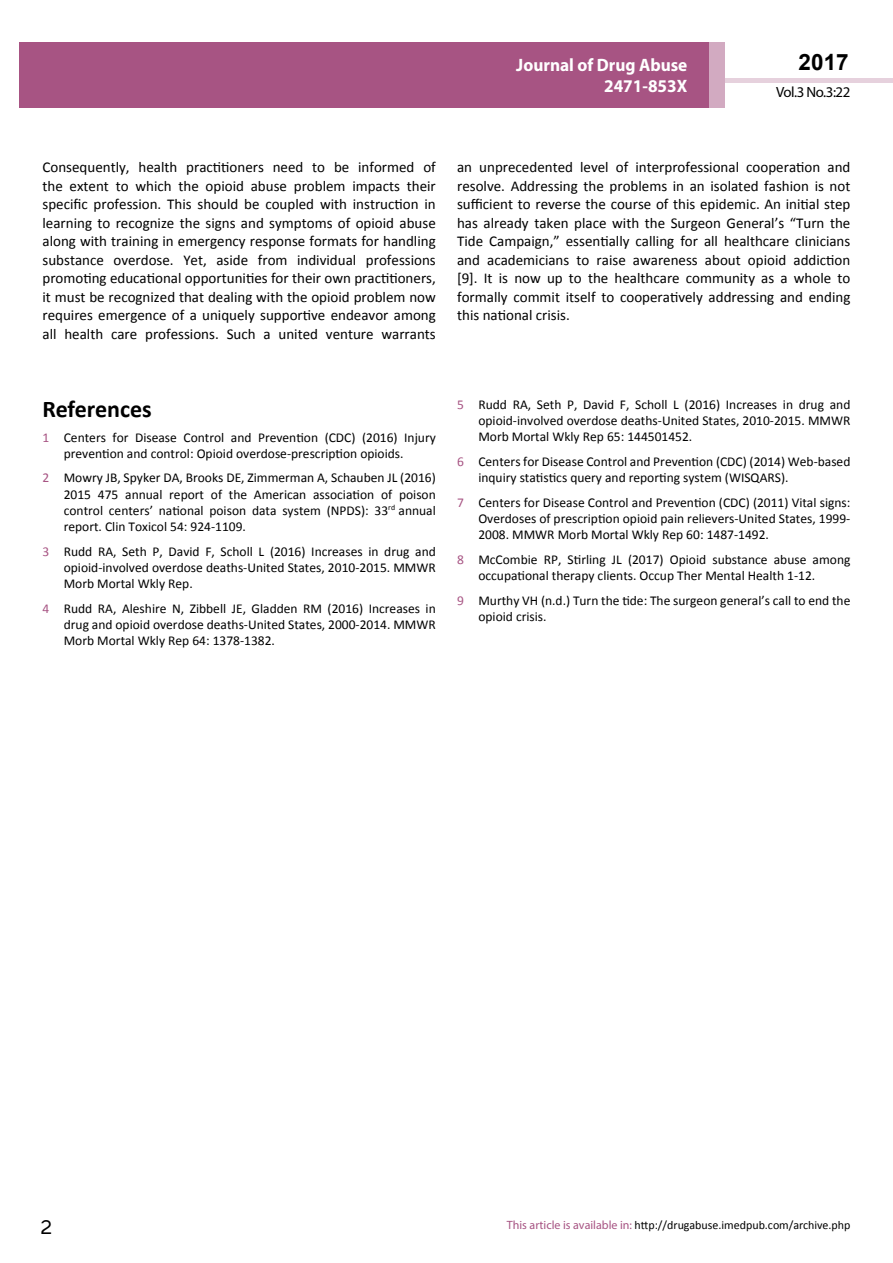
<style>
.page{position:relative;width:893px;height:1263px;background:#fff}
.page>*{position:absolute;margin:0;border:0;box-sizing:border-box;transform-origin:0 0}
.t1{font:25.5px "Tunga";color:#000}
.t2{font:700 24px "Calibri";color:#000}
.t3{font:700 22.5px "Arial";color:#000}
.t4{font:700 18px/21.6px "Myriad Pro";color:#fff;text-align:right;scale:.96 1}
.t5{font:15px/18.5px "Calibri";color:#000;text-align:justify}
.t6{font:14.85px "Myriad Pro";letter-spacing:-.03em;color:#000}
.t7{font:13.5px/16.2px "Calibri";color:#000;text-align:justify}
.t8{font:12px "Calibri";color:#000}
.s1{color:#a75483}
.s2{font-family:"Myriad Pro";color:#a75483}
</style>
<div class="page">
<hr style="left:725px;top:78px;width:168px;height:4px;background:#e6d1dd">
<div style="left:19px;top:42px;width:690px;height:66px;background:#a75483"></div>
<div style="left:709px;top:42px;width:16px;height:66px;background:#d2aac1"></div>
<h3 class="t4" style="left:517px;top:53px;width:198px">ARCHIVOS DE MEDICINA<br>ISSN 1698-9465</h3>
<h3 class="t3" style="left:799px;top:47px;width:52px">2017</h3>
<h3 class="t4" style="left:516px;top:53px;width:180px">Journal of Drug Abuse<br>2471-853X</h3>
<p class="t6" style="left:776px;top:83px;width:76px">Vol.3 No.3:22</p>
<p class="t5" style="left:43px;top:158px;width:395px">Consequently, health practitioners need to be informed of the extent to which the opioid abuse problem impacts their specific profession. This should be coupled with instruction in learning to recognize the signs and symptoms of opioid abuse along with training in emergency response formats for handling substance overdose. Yet, aside from individual professions promoting educational opportunities for their own practitioners, it must be recognized that dealing with the opioid problem now requires emergence of a uniquely supportive endeavor among all health care professions. Such a united venture warrants</p>
<p class="t5" style="left:457px;top:158px;width:395px">an unprecedented level of interprofessional cooperation and resolve. Addressing the problems in an isolated fashion is not sufficient to reverse the course of this epidemic. An initial step has already taken place with the Surgeon General’s “Turn the Tide Campaign,” essentially calling for all healthcare clinicians and academicians to raise awareness about opioid addiction [9]. It is now up to the healthcare community as a whole to formally commit itself to cooperatively addressing and ending this national crisis.</p>
<h2 class="t2" style="left:43px;top:394px;width:111px">References</h2>
<p class="t7" style="left:64px;top:429px;width:374px;text-indent:-21px"><span class="s1">1</span> Centers for Disease Control and Prevention (CDC) (2016) Injury prevention and control: Opioid overdose-prescription opioids.</p>
<p class="t7" style="left:64px;top:470px;width:374px;text-indent:-21px"><span class="s1">2</span> Mowry JB, Spyker DA, Brooks DE, Zimmerman A, Schauben JL (2016)<br>2015 475 annual report of the American association of poison control centers’ national poison data system (NPDS): 33<sup>rd</sup> annual report. Clin Toxicol 54: 924-1109.</p>
<p class="t7" style="left:64px;top:543px;width:374px;text-indent:-21px"><span class="s1">3</span> Rudd RA, Seth P, David F, Scholl L (2016) Increases in drug and opioid-involved overdose deaths-United States, 2010-2015. MMWR Morb Mortal Wkly Rep.</p>
<p class="t7" style="left:64px;top:600px;width:374px;text-indent:-21px"><span class="s1">4</span> Rudd RA, Aleshire N, Zibbell JE, Gladden RM (2016) Increases in drug and opioid overdose deaths-United States, 2000-2014. MMWR Morb Mortal Wkly Rep 64: 1378-1382.</p>
<p class="t7" style="left:478px;top:396px;width:374px;text-indent:-21px"><span class="s1">5</span> Rudd RA, Seth P, David F, Scholl L (2016) Increases in drug and opioid-involved overdose deaths-United States, 2010-2015. MMWR Morb Mortal Wkly Rep 65: 144501452.</p>
<p class="t7" style="left:478px;top:454px;width:374px;text-indent:-21px"><span class="s1">6</span> Centers for Disease Control and Prevention (CDC) (2014) Web-based inquiry statistics query and reporting system (WISQARS).</p>
<p class="t7" style="left:478px;top:494px;width:374px;text-indent:-21px"><span class="s1">7</span> Centers for Disease Control and Prevention (CDC) (2011) Vital signs:<br>Overdoses of prescription opioid pain relievers-United States, 1999- 2008. MMWR Morb Mortal Wkly Rep 60: 1487-1492.</p>
<p class="t7" style="left:478px;top:552px;width:374px;text-indent:-21px"><span class="s1">8</span> McCombie RP, Stirling JL (2017) Opioid substance abuse among occupational therapy clients. Occup Ther Mental Health 1-12.</p>
<p class="t7" style="left:478px;top:592px;width:374px;text-indent:-21px"><span class="s1">9</span> Murthy VH (n.d.) Turn the tide: The surgeon general’s call to end the opioid crisis.</p>
<h1 class="t1" style="left:41px;top:1210px;width:13px">2</h1>
<p class="t8" style="left:507px;top:1218px;width:345px"><span class="s2">This article is available in:</span> http://drugabuse.imedpub.com/archive.php</p>
</div>
